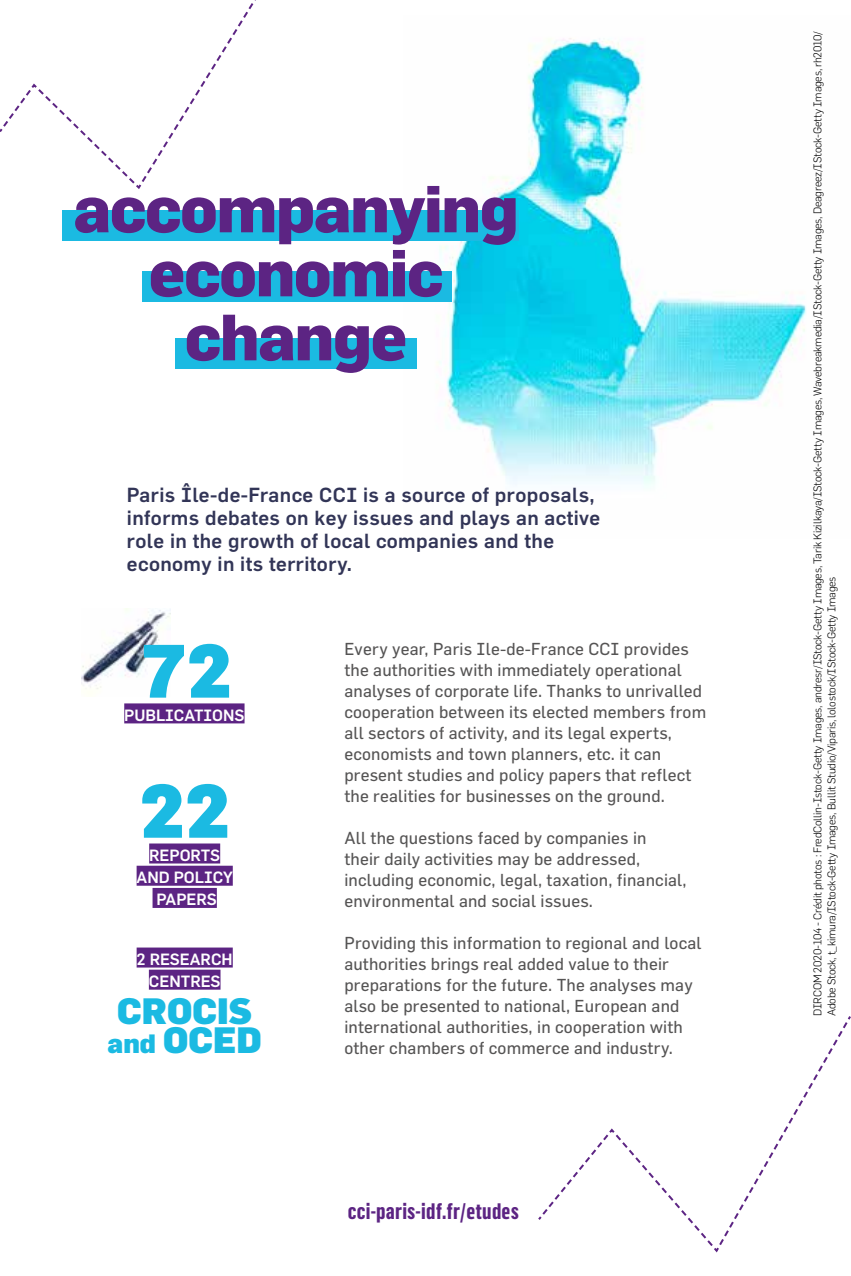
<style>
.page{position:relative;width:851px;height:1276px;background:#fff}
.page>*{position:absolute;margin:0;border:0;box-sizing:border-box;transform-origin:0 0}
.t1{font:900 74px "Flama";color:#1bbae2}
.t2{font:800 64px/64px "Flama";letter-spacing:-.02em;color:#5c2483;text-align:center}
.t3{font:900 36px/29.6px "Flama";color:#1bbae2}
.t4{font:700 22px "Flama Condensed";letter-spacing:.01em;color:#5c2483}
.t5{font:500 20px/23px "Flama";letter-spacing:.02em;color:#323557}
.t6{font:17px/21px "Flama";letter-spacing:.01em;color:#555454}
.t7{font:500 16px/22.2px "Flama";color:#fff;text-align:center}
.t8{font:300 11px/14px "Flama";letter-spacing:-.02em;color:#000}
.s1{font-size:26px}
</style>
<div class="page">
<img style="left:403px;top:38px;width:404px;height:450px">
<div style="left:62px;top:210px;width:457px;height:30px;background:#1bbae2"></div>
<div style="left:142px;top:272px;width:310px;height:30px;background:#1bbae2"></div>
<div style="left:175px;top:338px;width:241px;height:30px;background:#1bbae2"></div>
<svg style="left:0;top:0;width:256px;height:189px"></svg>
<img style="left:81px;top:608px;width:89px;height:82px">
<div style="left:124px;top:703px;width:120px;height:20px;background:#5c2483"></div>
<div style="left:149px;top:843px;width:71px;height:20px;background:#5c2483"></div>
<div style="left:137px;top:865px;width:96px;height:20px;background:#5c2483"></div>
<div style="left:152px;top:888px;width:65px;height:20px;background:#5c2483"></div>
<div style="left:137px;top:947px;width:96px;height:20px;background:#5c2483"></div>
<div style="left:149px;top:969px;width:71px;height:20px;background:#5c2483"></div>
<svg style="left:538px;top:1016px;width:312px;height:237px"></svg>
<h2 class="t2" style="left:73px;top:175px;width:447px">accompanying economic change</h2>
<p class="t5" style="left:127px;top:483px;width:474px">Paris Île-de-France CCI is a source of proposals, informs debates on key issues and plays an active role in the growth of local companies and the economy in its territory.</p>
<h1 class="t1" style="left:141px;top:617px;width:92px">72</h1>
<p class="t7" style="left:124px;top:703px;width:122px">PUBLICATIONS</p>
<h1 class="t1" style="left:139px;top:757px;width:92px">22</h1>
<p class="t7" style="left:137px;top:843px;width:98px">REPORTS<br>AND POLICY<br>PAPERS</p>
<p class="t7" style="left:137px;top:947px;width:98px">2 RESEARCH<br>CENTRES</p>
<h3 class="t3" style="left:108px;top:993px;width:156px">CROCIS <span class="s1">and</span> OCED</h3>
<p class="t6" style="left:344px;top:638px;width:363px">Every year, Paris Ile-de-France CCI provides the authorities with immediately operational analyses of corporate life. Thanks to unrivalled cooperation between its elected members from all sectors of activity, and its legal experts, economists and town planners, etc. it can present studies and policy papers that reflect the realities for businesses on the ground.</p>
<p class="t6" style="left:344px;top:827px;width:344px">All the questions faced by companies in<br>their daily activities may be addressed, including economic, legal, taxation, financial, environmental and social issues.</p>
<p class="t6" style="left:344px;top:932px;width:359px">Providing this information to regional and local authorities brings real added value to their preparations for the future. The analyses may also be presented to national, European and international authorities, in cooperation with other chambers of commerce and industry.</p>
<p class="t4" style="left:348px;top:1197px;width:172px">cci-paris-idf.fr/etudes</p>
<p class="t8" style="left:810px;top:1016px;width:986px;rotate:-90deg">DIRCOM 2020-104 - Crédit photos : FredCollin-Istock-Getty Images, andresr/IStock-Getty Images, Tarik Kizilkaya/IStock-Getty Images, Wavebreakmedia/IStock-Getty Images, Deagreez/IStock-Getty Images, rh2010/<br>Adobe Stock, t_kimura/IStock-Getty Images, Bullit Studio/Viparis, lolostock/IStock-Getty Images</p>
</div>
